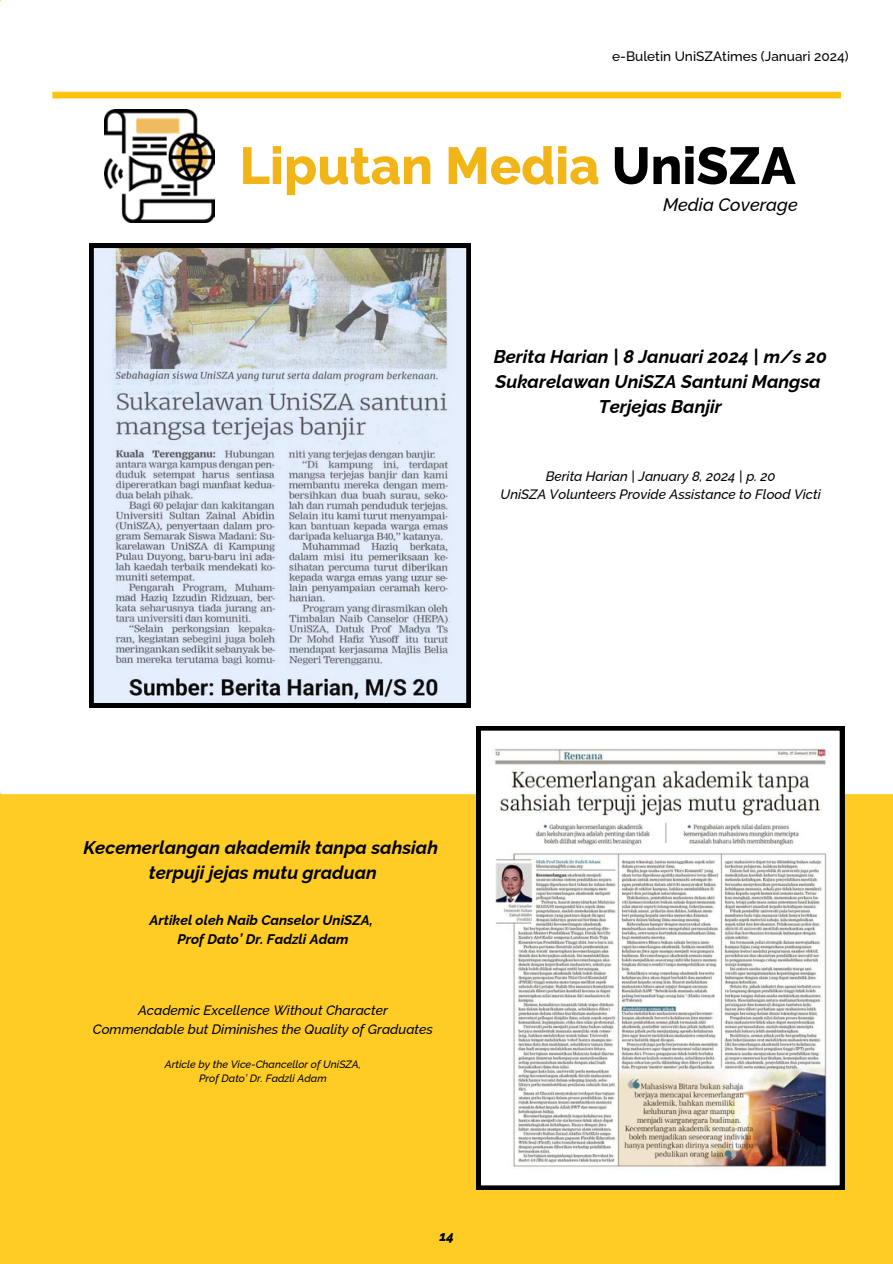
<style>
.page{position:relative;width:893px;height:1264px;background:#fff}
.page>*{position:absolute;margin:0;border:0;box-sizing:border-box;transform-origin:0 0}
.t1{font:800 51.9px "Raleway";color:#f1b518}
.t2{font:italic 700 18.45px/24.8px "Raleway";color:#000;text-align:center}
.t3{font:italic 500 18.15px "Raleway";color:#000}
.t4{font:italic 700 13.95px/19.2px "Raleway";color:#000;text-align:center}
.t5{font:italic 500 13.65px/18px "Raleway";color:#000;text-align:center}
.t6{font:500 13.65px "Raleway";color:#000}
.t7{font:italic 800 13.65px "Raleway";color:#000}
.t8{font:italic 500 10.65px/14.1px "Raleway";color:#000;text-align:center}
.s1{color:#000}
</style>
<div class="page">
<img style="left:0;top:0;width:892px;height:1263px">
<svg style="left:89px;top:243px;width:381px;height:464px;background:#bdc4cd"></svg>
<svg style="left:476px;top:726px;width:368px;height:463px"></svg>
<img style="left:104px;top:110px;width:111px;height:112px">
<p class="t6" style="left:612px;top:48px;width:238px">e-Buletin UniSZAtimes (Januari 2024)</p>
<h1 class="t1" style="left:239px;top:135px;width:557px">Liputan Media <span class="s1">UniSZA</span></h1>
<h3 class="t3" style="left:663px;top:194px;width:136px">Media Coverage</h3>
<h2 class="t2" style="left:493px;top:344px;width:335px">Berita Harian | 8 Januari 2024 | m/s 20<br>Sukarelawan UniSZA Santuni Mangsa<br>Terjejas Banjir</h2>
<p class="t5" style="left:500px;top:467px;width:322px">Berita Harian | January 8, 2024 | p. 20<br>UniSZA Volunteers Provide Assistance to Flood Victi</p>
<h2 class="t2" style="left:83px;top:835px;width:356px">Kecemerlangan akademik tanpa sahsiah terpuji jejas mutu graduan</h2>
<p class="t4" style="left:150px;top:910px;width:225px">Artikel oleh Naib Canselor UniSZA,<br>Prof Dato’ Dr. Fadzli Adam</p>
<p class="t5" style="left:93px;top:1001px;width:341px;line-height:18.6px">Academic Excellence Without Character<br>Commendable but Diminishes the Quality of Graduates</p>
<p class="t8" style="left:165px;top:1057px;width:198px">Article by the Vice-Chancellor of UniSZA,<br>Prof Dato’ Dr. Fadzli Adam</p>
<p class="t7" style="left:439px;top:1227px;width:16px">14</p>
</div>
